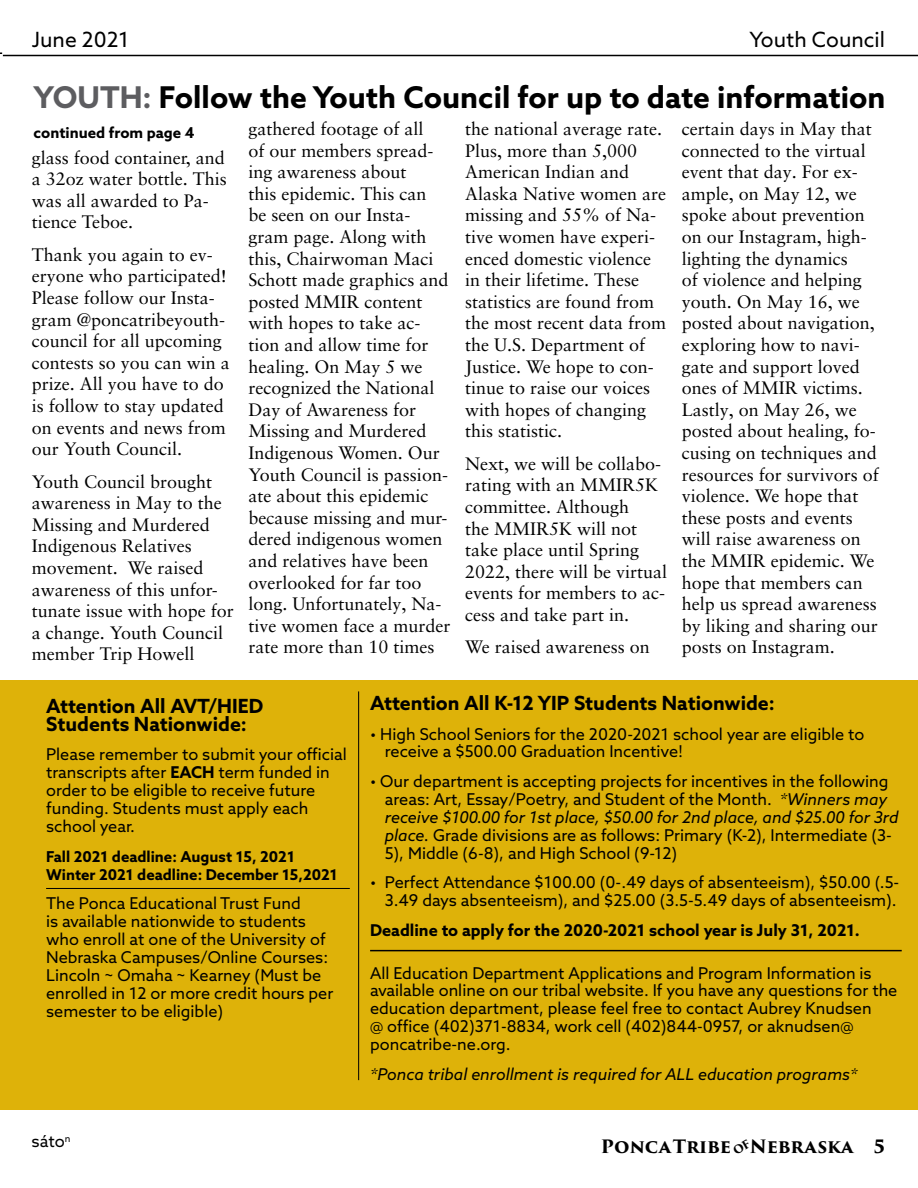
<style>
.page{position:relative;width:918px;height:1188px;background:#fff}
.page>*{position:absolute;margin:0;border:0;box-sizing:border-box;transform-origin:0 0}
.t1{font:700 30px "Azo Sans";color:#000}
.t2{font:21px "Azo Sans";color:#000}
.t3{font:700 19.5px/17.9px "Azo Sans";color:#000}
.t4{font:18px/21.6px "Sabon LT Pro";color:#000}
.t5{font:700 18px "Trajan Pro 3";color:#000}
.t6{font:16.5px "Azo Sans";color:#000}
.t7{font:16.35px/17.9px "Azo Sans";color:#000}
.t8{font:italic 16.35px "Azo Sans";color:#000}
.t9{font:700 16.35px "Azo Sans";color:#000}
.t10{font:700 15px/17.9px "Azo Sans";color:#000}
.s1{color:#5d5d60}
.s2{font-weight:700}
.s3{font-style:italic}
</style>
<div class="page">
<hr style="left:3px;top:55px;width:915px;height:1px;background:#000">
<div style="left:0;top:680px;width:918px;height:430px;background:#deb209"></div>
<hr style="left:370px;top:950px;width:532px;height:1px;background:#000">
<hr style="left:358px;top:691px;width:1px;height:389px;background:#000">
<hr style="left:46px;top:888px;width:304px;height:1px;background:#000">
<p class="t2" style="left:32px;top:25px;width:99px">June 2021</p>
<p class="t2" style="left:750px;top:25px;width:137px">Youth Council</p>
<h1 class="t1" style="left:34px;top:77px;width:853px"><span class="s1">YOUTH:</span> Follow the Youth Council for up to date information</h1>
<p class="t10" style="left:34px;top:123px;width:163px">continued from page 4</p>
<p class="t4" style="left:248px;top:118px;width:203px">gathered footage of all<br>of our members spread&shy;ing awareness about<br>this epidemic. This can<br>be seen on our Insta&shy;gram page. Along with this, Chairwoman Maci<br>Schott made graphics and posted MMIR content with hopes to take ac&shy;tion and allow time for healing. On May 5 we recognized the National<br>Day of Awareness for<br>Missing and Murdered<br>Indigenous Women. Our<br>Youth Council is passion&shy;ate about this epidemic because missing and mur&shy;dered indigenous women and relatives have been overlooked for far too long. Unfortunately, Na&shy;tive women face a murder rate more than 10 times</p>
<p class="t4" style="left:465px;top:118px;width:202px">the national average rate.<br>Plus, more than 5,000<br>American Indian and<br>Alaska Native women are missing and 55% of Na&shy;tive women have experi&shy;enced domestic violence in their lifetime. These statistics are found from the most recent data from the U.S. Department of<br>Justice. We hope to con&shy;tinue to raise our voices with hopes of changing this statistic.</p>
<p class="t4" style="left:682px;top:118px;width:199px">certain days in May that connected to the virtual event that day. For ex&shy;ample, on May 12, we spoke about prevention on our Instagram, high&shy;lighting the dynamics<br>of violence and helping youth. On May 16, we posted about navigation, exploring how to navi&shy;gate and support loved ones of MMIR victims.<br>Lastly, on May 26, we posted about healing, fo&shy;cusing on techniques and resources for survivors of violence. We hope that these posts and events will raise awareness on the MMIR epidemic. We hope that members can help us spread awareness by liking and sharing our posts on Instagram.</p>
<p class="t4" style="left:32px;top:146px;width:197px">glass food container, and a 32oz water bottle. This was all awarded to Pa&shy;tience Teboe.</p>
<p class="t4" style="left:32px;top:243px;width:200px">Thank you again to ev&shy;eryone who participated!<br>Please follow our Insta&shy;gram @poncatribeyouth&shy;council for all upcoming contests so you can win a prize. All you have to do is follow to stay updated on events and news from our Youth Council.</p>
<p class="t4" style="left:32px;top:470px;width:204px">Youth Council brought awareness in May to the<br>Missing and Murdered<br>Indigenous Relatives movement. We raised awareness of this unfor&shy;tunate issue with hope for a change. Youth Council member Trip Howell</p>
<p class="t4" style="left:465px;top:452px;width:204px">Next, we will be collabo&shy;rating with an MMIR5K committee. Although<br>the MMIR5K will not take place until Spring<br>2022, there will be virtual events for members to ac&shy;cess and take part in.</p>
<p class="t4" style="left:465px;top:636px;width:186px">We raised awareness on</p>
<p class="t3" style="left:46px;top:697px;width:219px">Attention All AVT/HIED<br>Students Nationwide:</p>
<p class="t7" style="left:46px;top:746px;width:302px">Please remember to submit your official transcripts after <span class="s2">EACH</span> term funded in order to be eligible to receive future funding. Students must apply each school year.</p>
<p class="t10" style="left:46px;top:847px;width:293px">Fall 2021 deadline: August 15, 2021<br>Winter 2021 deadline: December 15,2021</p>
<p class="t7" style="left:46px;top:894px;width:289px">The Ponca Educational Trust Fund<br>is available nationwide to students who enroll at one of the University of Nebraska Campuses/Online Courses:<br>Lincoln ~ Omaha ~ Kearney (Must be enrolled in 12 or more credit hours per semester to be eligible)</p>
<p class="t3" style="left:370px;top:694px;width:406px">Attention All K-12 YIP Students Nationwide:</p>
<p class="t7" style="left:385px;top:725px;width:481px;text-indent:-15px">• High School Seniors for the 2020-2021 school year are eligible to receive a $500.00 Graduation Incentive!</p>
<p class="t7" style="left:385px;top:772px;width:515px;text-indent:-15px">• Our department is accepting projects for incentives in the following areas: Art, Essay/Poetry, and Student of the Month. <span class="s3">*Winners may receive $100.00 for 1st place, $50.00 for 2nd place, and $25.00 for 3rd place.</span> Grade divisions are as follows: Primary (K-2), Intermediate (3- 5), Middle (6-8), and High School (9-12)</p>
<p class="t7" style="left:370px;top:873px;width:531px;text-align:right">• Perfect Attendance $100.00 (0-.49 days of absenteeism), $50.00 (.5-<br>3.49 days absenteeism), and $25.00 (3.5-5.49 days of absenteeism).</p>
<p class="t9" style="left:370px;top:919px;width:491px">Deadline to apply for the 2020-2021 school year is July 31, 2021.</p>
<p class="t7" style="left:370px;top:964px;width:529px">All Education Department Applications and Program Information is available online on our tribal website. If you have any questions for the education department, please feel free to contact Aubrey Knudsen<br>@ office (402)371-8834, work cell (402)844-0957, or aknudsen@ poncatribe-ne.org.</p>
<p class="t8" style="left:370px;top:1063px;width:489px">*Ponca tribal enrollment is required for ALL education programs*</p>
<p class="t6" style="left:32px;top:1130px;width:40px">sáto<sup>n</sup></p>
<p class="t5" style="left:601px;top:1133px;width:132px">Ponca Tribe</p>
<p class="t5" style="left:750px;top:1133px;width:137px">Nebraska 5</p>
</div>
